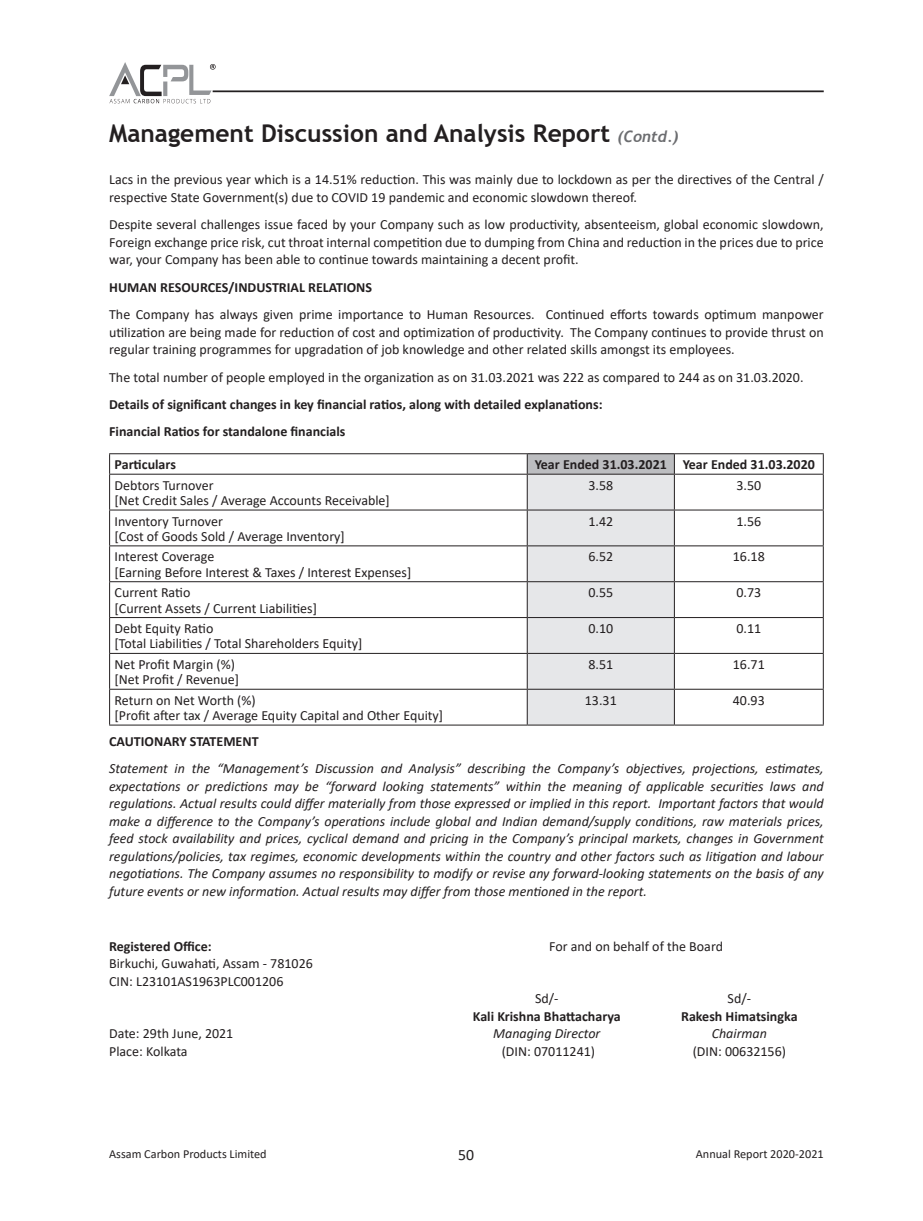
<style>
.page{position:relative;width:923px;height:1221px;background:#fff}
.page>*{position:absolute;margin:0;border:0;box-sizing:border-box;transform-origin:0 0}
.t1{font:700 24.5px "Trebuchet MS";color:#231f20}
.t2{font:15.75px "Calibri";color:#231f20}
.t3{font:14px/15.4px "Calibri";color:#231f20}
.t4{font:italic 14px/17.5px "Calibri";color:#231f20;text-align:justify}
.t5{font:700 14px/27.5px "Calibri";color:#231f20}
.t6{font:12.25px "Calibri";color:#231f20}
.s1{font-family:"Trebuchet";font-style:italic;font-size:15.75px;color:#6c6d70}
</style>
<div class="page">
<svg style="left:109px;top:62px;width:107px;height:41px"></svg>
<hr style="left:213px;top:90px;width:610px;height:2px;background:#231f20">
<hr style="left:109px;top:453px;width:418px;height:1px;background:#231f20">
<svg style="left:109px;top:454px;width:1px;height:19px"></svg>
<hr style="left:527px;top:453px;width:147px;height:1px;background:#231f20">
<hr style="left:674px;top:453px;width:149px;height:1px;background:#231f20">
<svg style="left:527px;top:454px;width:148px;height:270px;background:#e0e1e3"></svg>
<svg style="left:823px;top:454px;width:1px;height:19px"></svg>
<hr style="left:109px;top:473px;width:418px;height:1px;background:#231f20">
<hr style="left:109px;top:474px;width:1px;height:35px;background:#231f20">
<hr style="left:527px;top:473px;width:147px;height:1px;background:#231f20">
<hr style="left:527px;top:474px;width:1px;height:35px;background:#231f20">
<hr style="left:674px;top:473px;width:149px;height:1px;background:#231f20">
<hr style="left:674px;top:474px;width:1px;height:35px;background:#231f20">
<hr style="left:823px;top:474px;width:1px;height:35px;background:#231f20">
<hr style="left:109px;top:509px;width:418px;height:1px;background:#231f20">
<hr style="left:109px;top:510px;width:1px;height:35px;background:#231f20">
<hr style="left:527px;top:509px;width:147px;height:1px;background:#231f20">
<hr style="left:527px;top:510px;width:1px;height:35px;background:#231f20">
<hr style="left:674px;top:509px;width:149px;height:1px;background:#231f20">
<hr style="left:674px;top:510px;width:1px;height:35px;background:#231f20">
<hr style="left:823px;top:510px;width:1px;height:35px;background:#231f20">
<hr style="left:109px;top:545px;width:418px;height:1px;background:#231f20">
<hr style="left:109px;top:546px;width:1px;height:35px;background:#231f20">
<hr style="left:527px;top:545px;width:147px;height:1px;background:#231f20">
<hr style="left:527px;top:546px;width:1px;height:35px;background:#231f20">
<hr style="left:674px;top:545px;width:149px;height:1px;background:#231f20">
<hr style="left:674px;top:546px;width:1px;height:35px;background:#231f20">
<hr style="left:823px;top:546px;width:1px;height:35px;background:#231f20">
<hr style="left:109px;top:581px;width:418px;height:1px;background:#231f20">
<hr style="left:109px;top:582px;width:1px;height:35px;background:#231f20">
<hr style="left:527px;top:581px;width:147px;height:1px;background:#231f20">
<hr style="left:527px;top:582px;width:1px;height:35px;background:#231f20">
<hr style="left:674px;top:581px;width:149px;height:1px;background:#231f20">
<hr style="left:674px;top:582px;width:1px;height:35px;background:#231f20">
<hr style="left:823px;top:582px;width:1px;height:35px;background:#231f20">
<hr style="left:109px;top:617px;width:418px;height:1px;background:#231f20">
<hr style="left:109px;top:618px;width:1px;height:35px;background:#231f20">
<hr style="left:527px;top:617px;width:147px;height:1px;background:#231f20">
<hr style="left:527px;top:618px;width:1px;height:35px;background:#231f20">
<hr style="left:674px;top:617px;width:149px;height:1px;background:#231f20">
<hr style="left:674px;top:618px;width:1px;height:35px;background:#231f20">
<hr style="left:823px;top:618px;width:1px;height:35px;background:#231f20">
<hr style="left:109px;top:653px;width:418px;height:1px;background:#231f20">
<hr style="left:109px;top:653px;width:1px;height:35px;background:#231f20">
<hr style="left:527px;top:653px;width:147px;height:1px;background:#231f20">
<hr style="left:527px;top:653px;width:1px;height:35px;background:#231f20">
<hr style="left:674px;top:653px;width:149px;height:1px;background:#231f20">
<hr style="left:674px;top:653px;width:1px;height:35px;background:#231f20">
<hr style="left:823px;top:653px;width:1px;height:35px;background:#231f20">
<hr style="left:109px;top:688px;width:418px;height:1px;background:#231f20">
<hr style="left:109px;top:689px;width:1px;height:35px;background:#231f20">
<hr style="left:527px;top:688px;width:147px;height:1px;background:#231f20">
<hr style="left:527px;top:689px;width:1px;height:35px;background:#231f20">
<hr style="left:674px;top:688px;width:149px;height:1px;background:#231f20">
<hr style="left:674px;top:689px;width:1px;height:35px;background:#231f20">
<hr style="left:823px;top:689px;width:1px;height:35px;background:#231f20">
<hr style="left:109px;top:724px;width:418px;height:1px;background:#231f20">
<hr style="left:527px;top:724px;width:147px;height:1px;background:#231f20">
<hr style="left:674px;top:724px;width:149px;height:1px;background:#231f20">
<h1 class="t1" style="left:109px;top:118px;width:571px">Management Discussion and Analysis Report <span class="s1">(Contd.)</span></h1>
<p class="t3" style="left:109px;top:170px;width:716px;line-height:17.5px">Lacs in the previous year which is a 14.51% reduction. This was mainly due to lockdown as per the directives of the Central / respective State Government(s) due to COVID 19 pandemic and economic slowdown thereof.</p>
<p class="t3" style="left:109px;top:215px;width:716px;line-height:17.5px;text-align:justify">Despite several challenges issue faced by your Company such as low productivity, absenteeism, global economic slowdown, Foreign exchange price risk, cut throat internal competition due to dumping from China and reduction in the prices due to price war, your Company has been able to continue towards maintaining a decent profit.</p>
<p class="t5" style="left:109px;top:273px;width:264px">HUMAN RESOURCES/INDUSTRIAL RELATIONS</p>
<p class="t3" style="left:109px;top:305px;width:716px;line-height:17.5px;text-align:justify">The Company has always given prime importance to Human Resources. Continued efforts towards optimum manpower utilization are being made for reduction of cost and optimization of productivity. The Company continues to provide thrust on regular training programmes for upgradation of job knowledge and other related skills amongst its employees.</p>
<p class="t3" style="left:109px;top:369px;width:696px">The total number of people employed in the organization as on 31.03.2021 was 222 as compared to 244 as on 31.03.2020.</p>
<p class="t5" style="left:109px;top:390px;width:495px">Details of significant changes in key financial ratios, along with detailed explanations:<br>Financial Ratios for standalone financials</p>
<p class="t5" style="left:115px;top:450px;width:63px">Particulars</p>
<p class="t5" style="left:535px;top:450px;width:282px">Year Ended 31.03.2021 Year Ended 31.03.2020</p>
<p class="t3" style="left:115px;top:477px;width:277px">Debtors Turnover<br>[Net Credit Sales / Average Accounts Receivable]</p>
<p class="t3" style="left:588px;top:477px;width:26px">3.58</p>
<p class="t3" style="left:736px;top:477px;width:26px">3.50</p>
<p class="t3" style="left:115px;top:513px;width:232px">Inventory Turnover<br>[Cost of Goods Sold / Average Inventory]</p>
<p class="t3" style="left:588px;top:513px;width:26px">1.42</p>
<p class="t3" style="left:736px;top:513px;width:26px">1.56</p>
<p class="t3" style="left:115px;top:548px;width:298px">Interest Coverage<br>[Earning Before Interest &amp; Taxes / Interest Expenses]</p>
<p class="t3" style="left:588px;top:548px;width:26px">6.52</p>
<p class="t3" style="left:733px;top:548px;width:33px">16.18</p>
<p class="t3" style="left:115px;top:584px;width:204px">Current Ratio<br>[Current Assets / Current Liabilities]</p>
<p class="t3" style="left:588px;top:584px;width:26px">0.55</p>
<p class="t3" style="left:736px;top:584px;width:26px">0.73</p>
<p class="t3" style="left:115px;top:620px;width:249px">Debt Equity Ratio<br>[Total Liabilities / Total Shareholders Equity]</p>
<p class="t3" style="left:588px;top:620px;width:26px">0.10</p>
<p class="t3" style="left:736px;top:620px;width:26px">0.11</p>
<p class="t3" style="left:115px;top:656px;width:126px">Net Profit Margin (%) [Net Profit / Revenue]</p>
<p class="t3" style="left:588px;top:656px;width:26px">8.51</p>
<p class="t3" style="left:733px;top:656px;width:33px">16.71</p>
<p class="t3" style="left:115px;top:692px;width:330px">Return on Net Worth (%)<br>[Profit after tax / Average Equity Capital and Other Equity]</p>
<p class="t3" style="left:585px;top:692px;width:33px">13.31</p>
<p class="t3" style="left:733px;top:692px;width:33px">40.93</p>
<p class="t5" style="left:109px;top:727px;width:151px">CAUTIONARY STATEMENT</p>
<p class="t4" style="left:109px;top:759px;width:716px">Statement in the “Management’s Discussion and Analysis” describing the Company’s objectives, projections, estimates, expectations or predictions may be “forward looking statements” within the meaning of applicable securities laws and regulations. Actual results could differ materially from those expressed or implied in this report. Important factors that would make a difference to the Company’s operations include global and Indian demand/supply conditions, raw materials prices, feed stock availability and prices, cyclical demand and pricing in the Company’s principal markets, changes in Government regulations/policies, tax regimes, economic developments within the country and other factors such as litigation and labour negotiations. The Company assumes no responsibility to modify or revise any forward-looking statements on the basis of any future events or new information. Actual results may differ from those mentioned in the report.</p>
<p class="t5" style="left:109px;top:932px;width:104px">Registered Office:</p>
<p class="t3" style="left:549px;top:938px;width:175px">For and on behalf of the Board</p>
<p class="t3" style="left:109px;top:954px;width:205px;line-height:17.5px">Birkuchi, Guwahati, Assam - 781026<br>CIN: L23101AS1963PLC001206</p>
<p class="t3" style="left:535px;top:990px;width:25px">Sd/-</p>
<p class="t3" style="left:727px;top:990px;width:25px">Sd/-</p>
<p class="t5" style="left:473px;top:1002px;width:149px">Kali Krishna Bhattacharya</p>
<p class="t5" style="left:681px;top:1002px;width:118px">Rakesh Himatsingka</p>
<p class="t3" style="left:109px;top:1025px;width:126px">Date: 29th June, 2021</p>
<p class="t4" style="left:493px;top:1024px;width:109px">Managing Director</p>
<p class="t4" style="left:712px;top:1024px;width:57px">Chairman</p>
<p class="t3" style="left:109px;top:1043px;width:80px">Place: Kolkata</p>
<p class="t3" style="left:502px;top:1043px;width:95px">(DIN: 07011241)</p>
<p class="t3" style="left:692px;top:1043px;width:95px">(DIN: 00632156)</p>
<p class="t6" style="left:109px;top:1145px;width:159px">Assam Carbon Products Limited</p>
<p class="t2" style="left:458px;top:1144px;width:17px">50</p>
<p class="t6" style="left:696px;top:1145px;width:129px">Annual Report 2020-2021</p>
</div>
